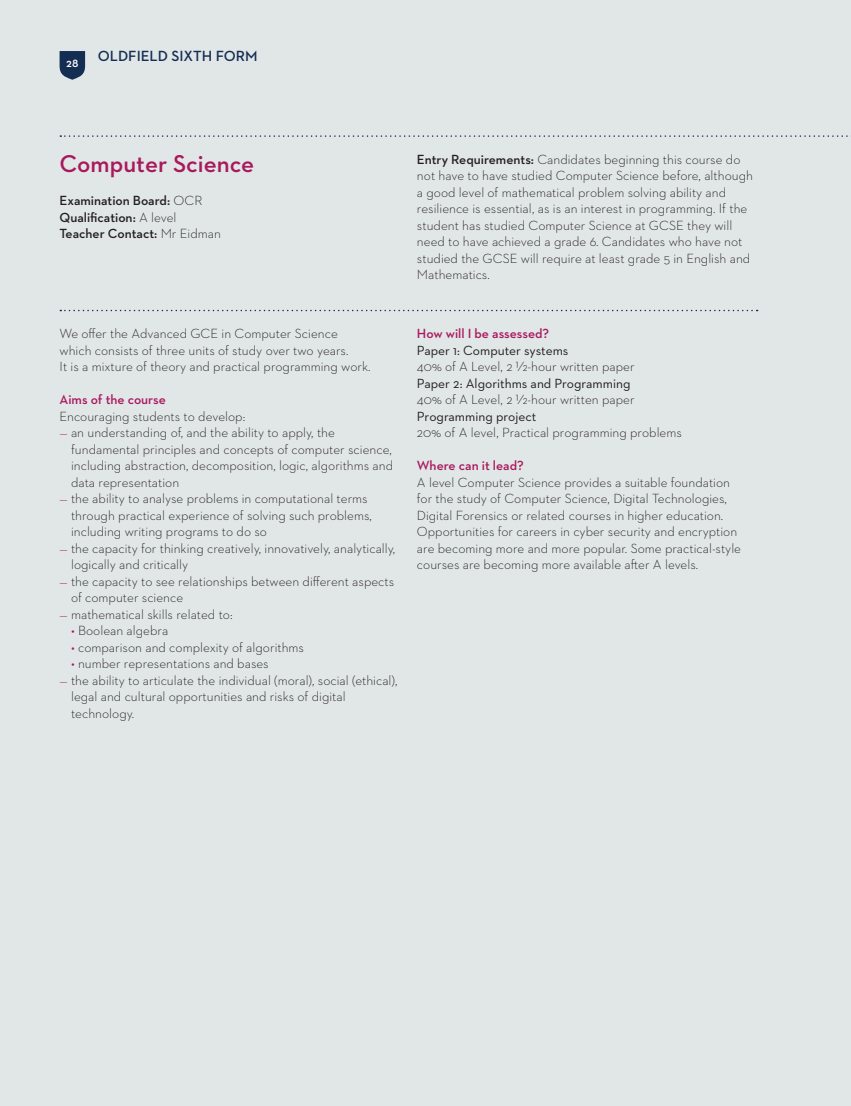
<style>
.page{position:relative;width:851px;height:1106px;background:#fff}
.page>*{position:absolute;margin:0;border:0;box-sizing:border-box;transform-origin:0 0}
.S_16_5_17_5_D_sectio{font:600 24.75px "Neutraface 2 Text";color:#a8185d}
._10_12_D_page_head{font:600 15px "Neutraface 2 Text";color:#132d53}
.S_9_11_L_text{font:300 13.5px/16.5px "Neutraface 2 Text";color:#231f20}
.S_9_11_L_text-2{font:13.5px "Neutraface 2 Text";color:#231f20}
.S_9_11_L_text-3{font:600 13.5px "Neutraface 2 Text";color:#231f20}
.S_9_11_D_text_headin{font:600 13.5px "Neutraface 2 Text";color:#a8185d}
._8_10_D_folio{font:600 12px "Neutraface 2 Text";color:#fff}
.s1{font-weight:300}
.s2{color:#a8185d}
.s3{font-weight:600}
</style>
<div class="page">
<div style="left:0;top:0;width:850px;height:1106px;background:#e1e6e6"></div>
<svg style="left:60px;top:135px;width:791px;height:2px"></svg>
<svg style="left:60px;top:310px;width:697px;height:1px"></svg>
<svg style="left:60px;top:51px;width:25px;height:29px"></svg>
<p class="_8_10_D_folio" style="left:66px;top:55px;width:14px">28</p>
<p class="_10_12_D_page_head" style="left:98px;top:47px;width:161px">OLDFIELD SIXTH FORM</p>
<p class="S_16_5_17_5_D_sectio" style="left:60px;top:148px;width:196px">Computer Science</p>
<p class="S_9_11_L_text-3" style="left:60px;top:192px;width:144px">Examination Board: <span class="s1">OCR</span></p>
<p class="S_9_11_L_text-3" style="left:60px;top:209px;width:118px">Qualification: <span class="s1">A level</span></p>
<p class="S_9_11_L_text-3" style="left:60px;top:225px;width:163px">Teacher Contact: <span class="s1">Mr Eidman</span></p>
<p class="S_9_11_L_text" style="left:60px;top:325px;width:312px">We offer the Advanced GCE in Computer Science which consists of three units of study over two years.<br>It is a mixture of theory and practical programming work.</p>
<p class="S_9_11_D_text_headin" style="left:60px;top:391px;width:108px">Aims of the course</p>
<p class="S_9_11_L_text" style="left:60px;top:407px;width:187px">Encouraging students to develop:</p>
<p class="S_9_11_L_text" style="left:71px;top:424px;width:323px;text-indent:-11px"><span class="s2">—</span> an understanding of, and the ability to apply, the fundamental principles and concepts of computer science, including abstraction, decomposition, logic, algorithms and data representation</p>
<p class="S_9_11_L_text" style="left:71px;top:490px;width:302px;text-indent:-11px"><span class="s2">—</span> the ability to analyse problems in computational terms through practical experience of solving such problems, including writing programs to do so</p>
<p class="S_9_11_L_text" style="left:71px;top:539px;width:326px;text-indent:-11px"><span class="s2">—</span> the capacity for thinking creatively, innovatively, analytically, logically and critically</p>
<p class="S_9_11_L_text" style="left:71px;top:572px;width:324px;text-indent:-11px"><span class="s2">—</span> the capacity to see relationships between different aspects of computer science</p>
<p class="S_9_11_L_text" style="left:60px;top:605px;width:174px"><span class="s2">—</span> mathematical skills related to:</p>
<p class="S_9_11_L_text" style="left:71px;top:622px;width:99px"><span class="s2">•</span> Boolean algebra</p>
<p class="S_9_11_L_text" style="left:71px;top:638px;width:234px"><span class="s2">•</span> comparison and complexity of algorithms</p>
<p class="S_9_11_L_text" style="left:71px;top:655px;width:199px"><span class="s2">•</span> number representations and bases</p>
<p class="S_9_11_L_text" style="left:71px;top:671px;width:328px;text-indent:-11px"><span class="s2">—</span> the ability to articulate the individual (moral), social (ethical), legal and cultural opportunities and risks of digital technology.</p>
<p class="S_9_11_L_text" style="left:417px;top:151px;width:337px"><span class="s3">Entry Requirements:</span> Candidates beginning this course do not have to have studied Computer Science before, although a good level of mathematical problem solving ability and resilience is essential, as is an interest in programming. If the student has studied Computer Science at GCSE they will need to have achieved a grade 6. Candidates who have not studied the GCSE will require at least grade 5 in English and Mathematics.</p>
<p class="S_9_11_D_text_headin" style="left:417px;top:325px;width:134px">How will I be assessed?</p>
<p class="S_9_11_L_text-2" style="left:417px;top:341px;width:153px">Paper 1: Computer systems</p>
<p class="S_9_11_L_text" style="left:417px;top:358px;width:219px">40% of A Level, 2 1/2-hour written paper</p>
<p class="S_9_11_L_text-2" style="left:417px;top:374px;width:215px">Paper 2: Algorithms and Programming</p>
<p class="S_9_11_L_text" style="left:417px;top:391px;width:219px">40% of A Level, 2 1/2-hour written paper</p>
<p class="S_9_11_L_text-2" style="left:417px;top:407px;width:121px">Programming project</p>
<p class="S_9_11_L_text" style="left:417px;top:424px;width:266px">20% of A level, Practical programming problems</p>
<p class="S_9_11_D_text_headin" style="left:417px;top:457px;width:108px">Where can it lead?</p>
<p class="S_9_11_L_text" style="left:417px;top:473px;width:325px">A level Computer Science provides a suitable foundation for the study of Computer Science, Digital Technologies, Digital Forensics or related courses in higher education.<br>Opportunities for careers in cyber security and encryption are becoming more and more popular. Some practical-style courses are becoming more available after A levels.</p>
</div>
